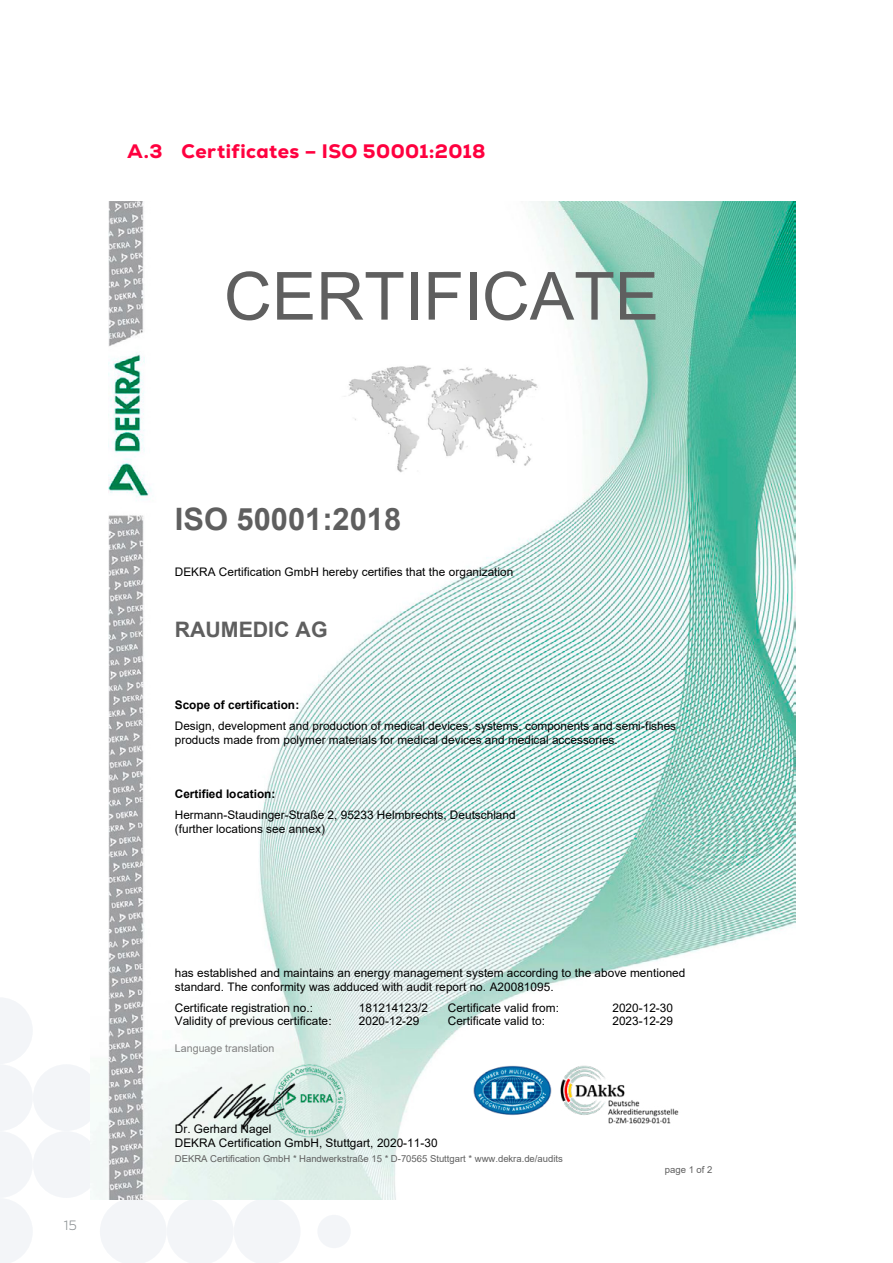
<style>
.page{position:relative;width:893px;height:1263px;background:#fff}
.page>*{position:absolute;margin:0;border:0;box-sizing:border-box;transform-origin:0 0}
.t1{font:66.45px "Arial";color:#5f5f5f}
.t2{font:700 30.9px "Arial";color:#5f5f5f}
.t3{font:700 21.3px "Arial";color:#5f5f5f}
.t4{font:800 19.5px "Nexa";letter-spacing:.02em;color:#ff003f}
.t5{font:300 13.5px "Nexa Text";color:#898e91}
.t6{font:11.85px/13.6px "Arial";color:#000}
.t7{font:700 11.85px "Arial";color:#000}
.t8{font:10.65px "Arial";letter-spacing:.005em;color:#808080}
.t9{font:9.6px "Arial";letter-spacing:-.005em;color:#5f5f5f}
</style>
<div class="page">
<svg style="left:0;top:998px;width:32px;height:265px"></svg>
<svg style="left:100px;top:1199px;width:201px;height:64px"></svg>
<div style="left:33px;top:1131px;width:67px;height:67px;background:#f3f5f8;border-radius:50%"></div>
<div style="left:33px;top:1064px;width:67px;height:67px;background:#f3f5f8;border-radius:50%"></div>
<div style="left:317px;top:1215px;width:34px;height:33px;background:#f3f5f8;border-radius:50%"></div>
<img style="left:91px;top:202px;width:705px;height:997px">
<img style="left:139px;top:1061px;width:214px;height:81px">
<img style="left:464px;top:1056px;width:223px;height:76px">
<img style="left:336px;top:346px;width:210px;height:141px">
<h3 class="t4" style="left:128px;top:139px;width:359px">A.3 Certificates – ISO 50001:2018</h3>
<h1 class="t1" style="left:224px;top:250px;width:437px">CERTIFICATE</h1>
<p class="t5" style="left:64px;top:1217px;width:14px">15</p>
<h2 class="t2" style="left:175px;top:497px;width:228px">ISO 50001:2018</h2>
<p class="t6" style="left:175px;top:565px;width:340px">DEKRA Certification GmbH hereby certifies that the organization</p>
<h3 class="t3" style="left:175px;top:615px;width:154px">RAUMEDIC AG</h3>
<p class="t7" style="left:175px;top:697px;width:126px">Scope of certification:</p>
<p class="t6" style="left:175px;top:719px;width:503px">Design, development and production of medical devices, systems, components and semi-fishes products made from polymer materials for medical devices and medical accessories.</p>
<p class="t7" style="left:175px;top:786px;width:102px">Certified location:</p>
<p class="t6" style="left:175px;top:808px;width:342px">Hermann-Staudinger-Straße 2, 95233 Helmbrechts, Deutschland (further locations see annex)</p>
<p class="t6" style="left:175px;top:966px;width:512px">has established and maintains an energy management system according to the above mentioned standard. The conformity was adduced with audit report no. A20081095.</p>
<p class="t6" style="left:175px;top:1000px;width:140px">Certificate registration no.:</p>
<p class="t6" style="left:359px;top:1000px;width:71px">181214123/2</p>
<p class="t6" style="left:175px;top:1014px;width:158px">Validity of previous certificate:</p>
<p class="t6" style="left:359px;top:1014px;width:62px">2020-12-29</p>
<p class="t8" style="left:175px;top:1040px;width:101px">Language translation</p>
<p class="t6" style="left:448px;top:1000px;width:113px">Certificate valid from:</p>
<p class="t6" style="left:613px;top:1000px;width:62px">2020-12-30</p>
<p class="t6" style="left:448px;top:1014px;width:99px">Certificate valid to:</p>
<p class="t6" style="left:613px;top:1014px;width:62px">2023-12-29</p>
<p class="t6" style="left:175px;top:1122px;width:264px">Dr. Gerhard Nagel<br>DEKRA Certification GmbH, Stuttgart, 2020-11-30</p>
<p class="t9" style="left:175px;top:1152px;width:389px">DEKRA Certification GmbH * Handwerkstraße 15 * D-70565 Stuttgart * www.dekra.de/audits</p>
<p class="t9" style="left:665px;top:1163px;width:49px">page 1 of 2</p>
</div>
